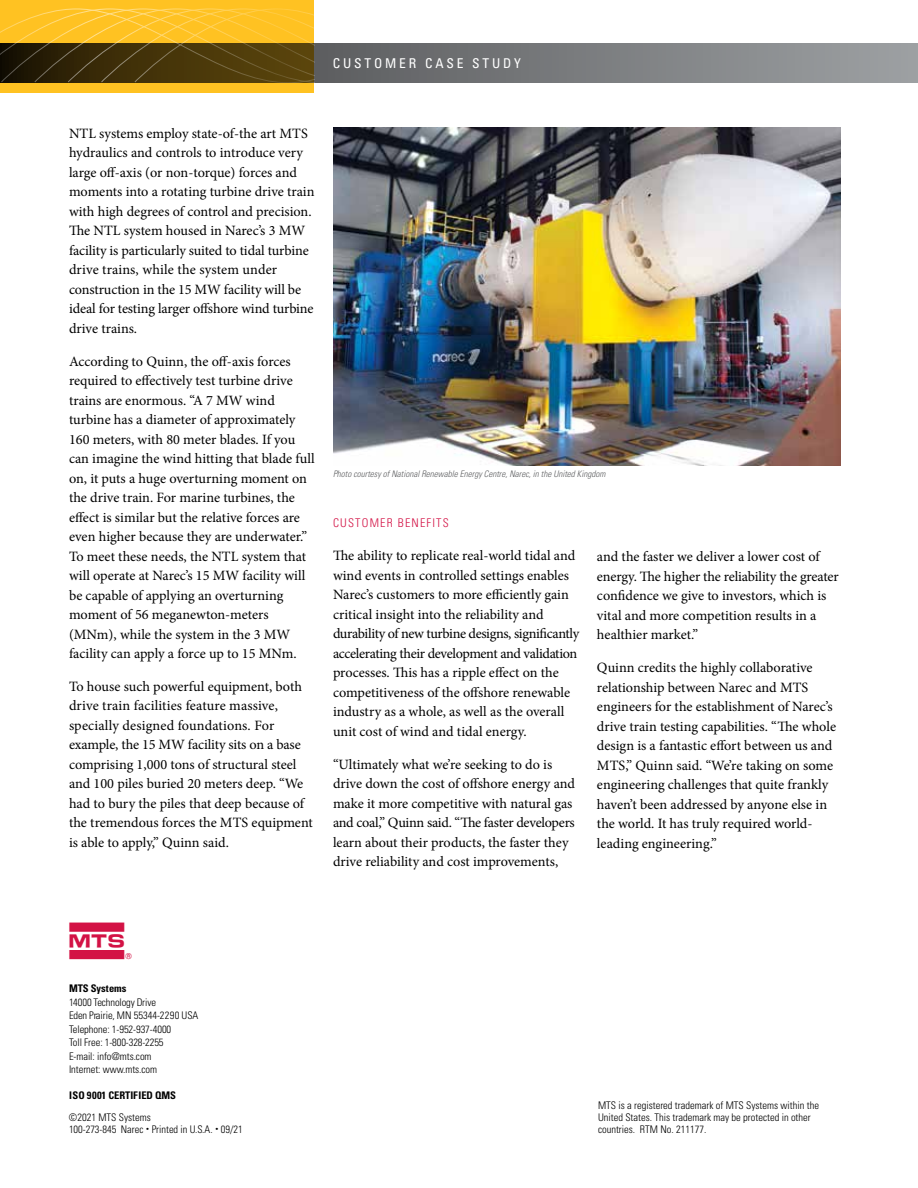
<style>
.page{position:relative;width:918px;height:1188px;background:#fff}
.page>*{position:absolute;margin:0;border:0;box-sizing:border-box;transform-origin:0 0}
.t1{font:40.5px "MTS Systems";color:#d31245}
.t2{font:14.25px/19.5px "Minion Pro";letter-spacing:-.005em;color:#000}
.t3{font:condensed 13.5px "Univers LT Std";letter-spacing:.21em;color:#fff}
.t4{font:300 condensed 12px "Univers LT Std";letter-spacing:.1em;color:#d31245}
.t5{font:300 condensed 10.5px/13.5px "Univers LT Std";color:#000}
.t6{font:700 condensed 10.5px "Univers LT Std";letter-spacing:-.005em;color:#000}
.t7{font:italic 300 condensed 9px "Univers LT Std";color:#5f6062}
</style>
<div class="page">
<svg style="left:314px;top:44px;width:604px;height:38px;background:#7d7f81"></svg>
<div style="left:0;top:0;width:314px;height:93px;background:#ffc222"></div>
<svg style="left:0;top:9px;width:314px;height:74px"></svg>
<img style="left:333px;top:127px;width:508px;height:339px">
<p class="t3" style="left:333px;top:55px;width:190px">CUSTOMER CASE STUDY</p>
<p class="t2" style="left:69px;top:123px;width:247px">NTL systems employ state-of-the art MTS hydraulics and controls to introduce very large off-axis (or non-torque) forces and moments into a rotating turbine drive train with high degrees of control and precision.<br>The NTL system housed in Narec’s 3 MW facility is particularly suited to tidal turbine drive trains, while the system under construction in the 15 MW facility will be ideal for testing larger offshore wind turbine drive trains.</p>
<p class="t2" style="left:69px;top:351px;width:247px">According to Quinn, the off-axis forces required to effectively test turbine drive trains are enormous. “A 7 MW wind turbine has a diameter of approximately 160 meters, with 80 meter blades. If you can imagine the wind hitting that blade full on, it puts a huge overturning moment on the drive train. For marine turbines, the effect is similar but the relative forces are even higher because they are underwater.” To meet these needs, the NTL system that will operate at Narec’s 15 MW facility will be capable of applying an overturning moment of 56 meganewton-meters (MNm), while the system in the 3 MW facility can apply a force up to 15 MNm.</p>
<p class="t2" style="left:69px;top:677px;width:245px">To house such powerful equipment, both drive train facilities feature massive, specially designed foundations. For example, the 15 MW facility sits on a base comprising 1,000 tons of structural steel and 100 piles buried 20 meters deep. “We had to bury the piles that deep because of the tremendous forces the MTS equipment is able to apply,” Quinn said.</p>
<p class="t7" style="left:333px;top:469px;width:274px">Photo courtesy of National Renewable Energy Centre, Narec, in the United Kingdom</p>
<p class="t4" style="left:333px;top:516px;width:117px">CUSTOMER BENEFITS</p>
<p class="t2" style="left:333px;top:546px;width:248px">The ability to replicate real-world tidal and wind events in controlled settings enables Narec’s customers to more efficiently gain critical insight into the reliability and durability of new turbine designs, significantly accelerating their development and validation processes. This has a ripple effect on the competitiveness of the offshore renewable industry as a whole, as well as the overall unit cost of wind and tidal energy.</p>
<p class="t2" style="left:333px;top:754px;width:244px">“Ultimately what we’re seeking to do is drive down the cost of offshore energy and make it more competitive with natural gas and coal,” Quinn said. “The faster developers learn about their products, the faster they drive reliability and cost improvements,</p>
<p class="t2" style="left:597px;top:547px;width:243px">and the faster we deliver a lower cost of energy. The higher the reliability the greater confidence we give to investors, which is vital and more competition results in a healthier market.”</p>
<p class="t2" style="left:597px;top:658px;width:241px">Quinn credits the highly collaborative relationship between Narec and MTS engineers for the establishment of Narec’s drive train testing capabilities. “The whole design is a fantastic effort between us and MTS,” Quinn said. “We’re taking on some engineering challenges that quite frankly haven’t been addressed by anyone else in the world. It has truly required world&shy;leading engineering.”</p>
<h1 class="t1" style="left:68px;top:922px;width:68px">l</h1>
<p class="t6" style="left:69px;top:982px;width:59px">MTS Systems</p>
<p class="t5" style="left:69px;top:995px;width:131px">14000 Technology Drive<br>Eden Prairie, MN 55344-2290 USA<br>Telephone: 1-952-937-4000<br>Toll Free: 1-800-328-2255<br>E-mail: info@mts.com<br>Internet: www.mts.com</p>
<p class="t6" style="left:69px;top:1089px;width:109px">ISO 9001 CERTIFIED QMS</p>
<p class="t5" style="left:69px;top:1111px;width:175px;line-height:12px">©2021 MTS Systems<br>100-273-845 Narec <sup>•</sup> Printed in U.S.A. <sup>•</sup> 09/21</p>
<p class="t5" style="left:598px;top:1100px;width:223px;line-height:12px">MTS is a registered trademark of MTS Systems within the<br>United States. This trademark may be protected in other countries. RTM No. 211177.</p>
</div>
